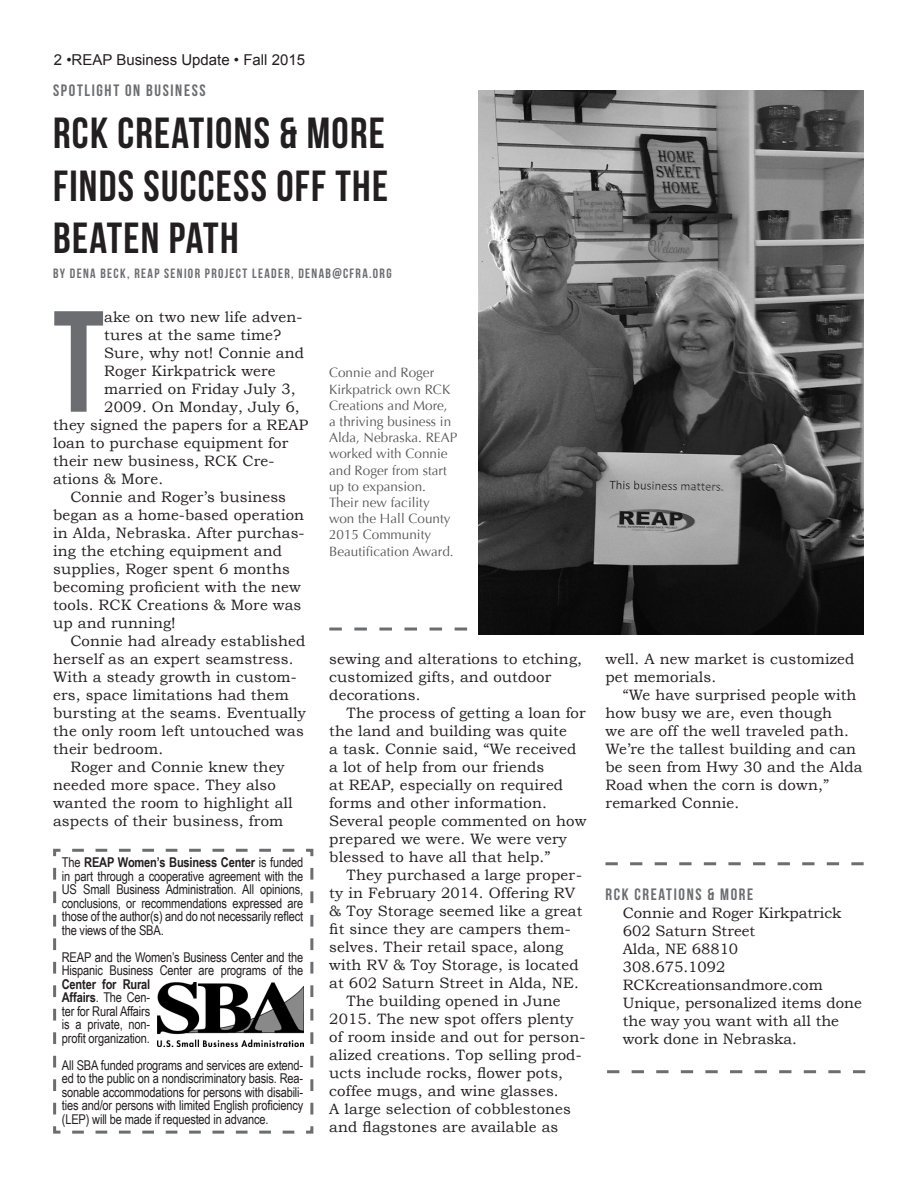
<style>
.page{position:relative;width:918px;height:1188px;background:#fff}
.page>*{position:absolute;margin:0;border:0;box-sizing:border-box;transform-origin:0 0}
.t1{font:143.55px "Bebas Neue";color:#6c6d70}
.t2{font:43.5px/52.2px "Bebas Neue";letter-spacing:.03em;color:#231f20;text-align:justify}
.t3{font:16.5px "Bebas Neue";letter-spacing:.1em;color:#6c6d70}
.t4{font:15px/18px "Bookman Old Style";letter-spacing:.01em;color:#231f20}
.t5{font:15px "Arial";color:#231f20}
.t6{font:13.5px/13.5px "Arial Narrow";letter-spacing:-.01em;color:#231f20;text-align:justify}
.t7{font:13.5px/16.2px "Optima";color:#57585a}
.t8{font:13.5px "Bebas Neue";letter-spacing:.1em;color:#6c6d70}
.s1{font-weight:700}
</style>
<div class="page">
<svg style="left:53px;top:848px;width:261px;height:286px"></svg>
<img style="left:158px;top:982px;width:145px;height:65px">
<img style="left:478px;top:91px;width:385px;height:543px">
<svg style="left:329px;top:628px;width:138px;height:3px"></svg>
<svg style="left:605px;top:862px;width:259px;height:3px"></svg>
<svg style="left:607px;top:1070px;width:258px;height:3px"></svg>
<p class="t5" style="left:54px;top:49px;width:253px">2 •REAP Business Update • Fall 2015</p>
<p class="t3" style="left:53px;top:81px;width:154px">SPOTLIGHT ON BUSINESS</p>
<h2 class="t2" style="left:53px;top:107px;width:337px">RCK CREATIONS &amp; MORE FINDS SUCCESS OFF THE BEATEN PATH</h2>
<p class="t8" style="left:53px;top:266px;width:340px">BY DENA BECK, REAP SENIOR PROJECT LEADER, DENAB@CFRA.ORG</p>
<h1 class="t1" style="left:53px;top:283px;width:53px">T</h1>
<p class="t4" style="left:104px;top:308px;width:200px">ake on two new life adven-</p>
<p class="t4" style="left:104px;top:326px;width:179px">tures at the same time?</p>
<p class="t4" style="left:104px;top:344px;width:201px">Sure, why not! Connie and</p>
<p class="t4" style="left:104px;top:362px;width:173px">Roger Kirkpatrick were</p>
<p class="t4" style="left:104px;top:380px;width:193px">married on Friday July 3,</p>
<p class="t4" style="left:104px;top:398px;width:197px">2009. On Monday, July 6,</p>
<p class="t4" style="left:53px;top:416px;width:257px">they signed the papers for a REAP</p>
<p class="t4" style="left:53px;top:434px;width:237px">loan to purchase equipment for</p>
<p class="t4" style="left:53px;top:452px;width:223px">their new business, RCK Cre-</p>
<p class="t4" style="left:53px;top:470px;width:112px">ations &amp; More.</p>
<p class="t4" style="left:70px;top:488px;width:217px">Connie and Roger’s business</p>
<p class="t4" style="left:53px;top:506px;width:253px">began as a home-based operation</p>
<p class="t4" style="left:53px;top:524px;width:253px">in Alda, Nebraska. After purchas-</p>
<p class="t4" style="left:53px;top:542px;width:230px">ing the etching equipment and</p>
<p class="t4" style="left:53px;top:560px;width:238px">supplies, Roger spent 6 months</p>
<p class="t4" style="left:53px;top:578px;width:249px">becoming proficient with the new</p>
<p class="t4" style="left:53px;top:596px;width:250px">tools. RCK Creations &amp; More was</p>
<p class="t4" style="left:53px;top:614px;width:124px">up and running!</p>
<p class="t4" style="left:70px;top:632px;width:237px">Connie had already established</p>
<p class="t4" style="left:53px;top:650px;width:242px">herself as an expert seamstress.</p>
<p class="t4" style="left:53px;top:668px;width:245px">With a steady growth in custom-</p>
<p class="t4" style="left:53px;top:686px;width:237px">ers, space limitations had them</p>
<p class="t4" style="left:53px;top:704px;width:254px">bursting at the seams. Eventually</p>
<p class="t4" style="left:53px;top:722px;width:252px">the only room left untouched was</p>
<p class="t4" style="left:53px;top:740px;width:112px">their bedroom.</p>
<p class="t4" style="left:70px;top:758px;width:216px">Roger and Connie knew they</p>
<p class="t4" style="left:53px;top:776px;width:224px">needed more space. They also</p>
<p class="t4" style="left:53px;top:794px;width:241px">wanted the room to highlight all</p>
<p class="t4" style="left:53px;top:812px;width:232px">aspects of their business, from</p>
<p class="t7" style="left:329px;top:365px;width:130px">Connie and Roger<br>Kirkpatrick own RCK<br>Creations and More, a thriving business in<br>Alda, Nebraska. REAP worked with Connie and Roger from start up to expansion.<br>Their new facility won the Hall County<br>2015 Community<br>Beautification Award.</p>
<p class="t4" style="left:329px;top:650px;width:254px">sewing and alterations to etching, customized gifts, and outdoor decorations.</p>
<p class="t4" style="left:329px;top:704px;width:259px;text-indent:17px">The process of getting a loan for the land and building was quite<br>a task. Connie said, “We received a lot of help from our friends<br>at REAP, especially on required forms and other information.<br>Several people commented on how prepared we were. We were very blessed to have all that help.”</p>
<p class="t4" style="left:347px;top:866px;width:237px">They purchased a large proper-</p>
<p class="t4" style="left:329px;top:884px;width:248px">ty in February 2014. Offering RV</p>
<p class="t4" style="left:329px;top:902px;width:255px">&amp; Toy Storage seemed like a great</p>
<p class="t4" style="left:329px;top:920px;width:243px">fit since they are campers them-</p>
<p class="t4" style="left:329px;top:938px;width:236px">selves. Their retail space, along</p>
<p class="t4" style="left:329px;top:956px;width:251px">with RV &amp; Toy Storage, is located</p>
<p class="t4" style="left:329px;top:974px;width:251px">at 602 Saturn Street in Alda, NE.</p>
<p class="t4" style="left:347px;top:992px;width:216px">The building opened in June</p>
<p class="t4" style="left:329px;top:1010px;width:246px">2015. The new spot offers plenty</p>
<p class="t4" style="left:329px;top:1028px;width:258px">of room inside and out for person-</p>
<p class="t4" style="left:329px;top:1046px;width:254px">alized creations. Top selling prod-</p>
<p class="t4" style="left:329px;top:1064px;width:235px">ucts include rocks, flower pots,</p>
<p class="t4" style="left:329px;top:1082px;width:231px">coffee mugs, and wine glasses.</p>
<p class="t4" style="left:329px;top:1100px;width:243px">A large selection of cobblestones</p>
<p class="t4" style="left:329px;top:1118px;width:231px">and flagstones are available as</p>
<p class="t6" style="left:62px;top:855px;width:243px">The <span class="s1">REAP Women’s Business Center</span> is funded in part through a cooperative agreement with the US Small Business Administration. All opinions, conclusions, or recommendations expressed are those of the author(s) and do not necessarily reflect the views of the SBA.</p>
<p class="t6" style="left:62px;top:950px;width:243px">REAP and the Women’s Business Center and the<br>Hispanic Business Center are programs of the</p>
<p class="t6" style="left:62px;top:977px;width:90px"><span class="s1">Center for Rural Affairs</span>. The Cen&shy;ter for Rural Affairs is a private, non&shy;profit organization.</p>
<p class="t6" style="left:62px;top:1058px;width:243px">All SBA funded programs and services are extend&shy;ed to the public on a nondiscriminatory basis. Rea&shy;sonable accommodations for persons with disabili&shy;ties and/or persons with limited English proficiency (LEP) will be made if requested in advance.</p>
<p class="t4" style="left:605px;top:650px;width:250px">well. A new market is customized pet memorials.</p>
<p class="t4" style="left:605px;top:686px;width:259px;text-indent:17px">“We have surprised people with how busy we are, even though<br>we are off the well traveled path.<br>We’re the tallest building and can be seen from Hwy 30 and the Alda<br>Road when the corn is down,” remarked Connie.</p>
<p class="t3" style="left:605px;top:885px;width:149px">RCK CREATIONS &amp; MORE</p>
<p class="t4" style="left:623px;top:903px;width:241px">Connie and Roger Kirkpatrick<br>602 Saturn Street<br>Alda, NE 68810<br>308.675.1092<br>RCKcreationsandmore.com<br>Unique, personalized items done the way you want with all the work done in Nebraska.</p>
</div>
